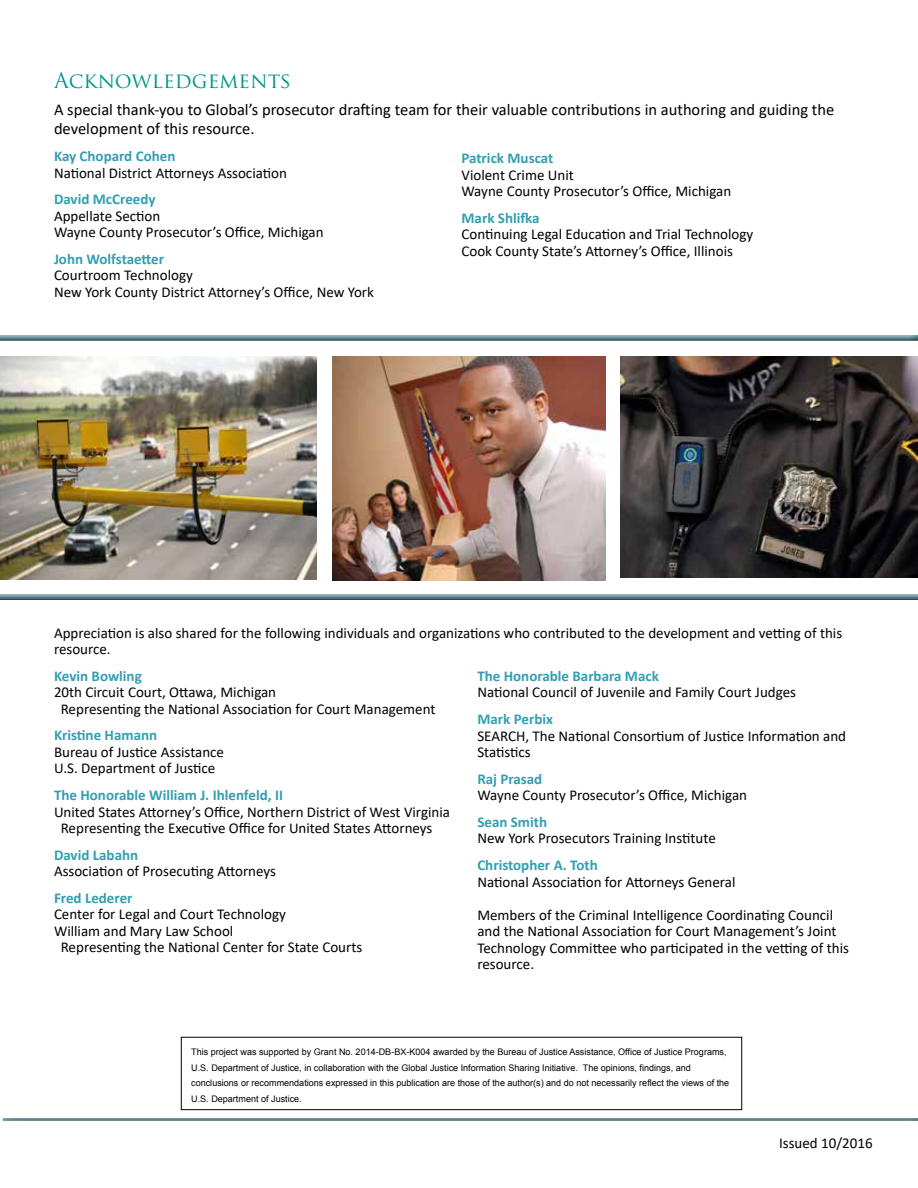
<style>
.page{position:relative;width:918px;height:1188px;background:#fff}
.page>*{position:absolute;margin:0;border:0;box-sizing:border-box;transform-origin:0 0}
.t1{font:21px "Trajan Pro";color:#009688}
.t2{font:16.5px/19.8px "Calibri";color:#000}
.t3{font:15px/16.5px "Calibri";color:#000}
.t4{font:700 15px "Calibri";color:#329eb1}
.t5{font:9px/15.9px "Arial";color:#000}
</style>
<div class="page">
<img style="left:620px;top:357px;width:298px;height:220px">
<img style="left:0;top:357px;width:317px;height:222px">
<div style="left:0;top:335px;width:918px;height:8px;background:#000;opacity:.75"></div>
<div style="left:1px;top:1118px;width:917px;height:6px;background:#000;opacity:.75"></div>
<div style="left:181px;top:1037px;width:561px;height:73px;border:1px solid #000"></div>
<img style="left:332px;top:357px;width:274px;height:224px">
<div style="left:0;top:594px;width:918px;height:8px;background:#000;opacity:.75"></div>
<h1 class="t1" style="left:54px;top:67px;width:239px">Acknowledgements</h1>
<p class="t2" style="left:54px;top:100px;width:782px">A special thank-you to Global’s prosecutor drafting team for their valuable contributions in authoring and guiding the development of this resource.</p>
<p class="t4" style="left:54px;top:145px;width:123px">Kay Chopard Cohen</p>
<p class="t3" style="left:54px;top:165px;width:234px">National District Attorneys Association</p>
<p class="t4" style="left:54px;top:189px;width:103px">David McCreedy</p>
<p class="t3" style="left:54px;top:208px;width:271px">Appellate Section<br>Wayne County Prosecutor’s Office, Michigan</p>
<p class="t4" style="left:54px;top:248px;width:112px">John Wolfstaetter</p>
<p class="t3" style="left:54px;top:268px;width:321px">Courtroom Technology<br>New York County District Attorney’s Office, New York</p>
<p class="t4" style="left:462px;top:148px;width:93px">Patrick Muscat</p>
<p class="t3" style="left:462px;top:167px;width:271px">Violent Crime Unit<br>Wayne County Prosecutor’s Office, Michigan</p>
<p class="t4" style="left:462px;top:207px;width:80px">Mark Shlifka</p>
<p class="t3" style="left:462px;top:227px;width:293px">Continuing Legal Education and Trial Technology<br>Cook County State’s Attorney’s Office, Illinois</p>
<p class="t3" style="left:54px;top:625px;width:790px">Appreciation is also shared for the following individuals and organizations who contributed to the development and vetting of this resource.</p>
<p class="t4" style="left:54px;top:665px;width:89px">Kevin Bowling</p>
<p class="t3" style="left:61px;top:685px;width:376px;text-indent:-7px">20th Circuit Court, Ottawa, Michigan<br>Representing the National Association for Court Management</p>
<p class="t4" style="left:54px;top:725px;width:105px">Kristine Hamann</p>
<p class="t3" style="left:54px;top:744px;width:172px">Bureau of Justice Assistance<br>U.S. Department of Justice</p>
<p class="t4" style="left:54px;top:784px;width:231px">The Honorable William J. Ihlenfeld, II</p>
<p class="t3" style="left:61px;top:804px;width:391px;text-indent:-7px">United States Attorney’s Office, Northern District of West Virginia<br>Representing the Executive Office for United States Attorneys</p>
<p class="t4" style="left:54px;top:844px;width:86px">David Labahn</p>
<p class="t3" style="left:54px;top:864px;width:224px">Association of Prosecuting Attorneys</p>
<p class="t4" style="left:54px;top:887px;width:80px">Fred Lederer</p>
<p class="t3" style="left:54px;top:907px;width:233px">Center for Legal and Court Technology</p>
<p class="t3" style="left:54px;top:923px;width:181px">William and Mary Law School</p>
<p class="t3" style="left:61px;top:940px;width:303px">Representing the National Center for State Courts</p>
<p class="t4" style="left:477px;top:665px;width:183px">The Honorable Barbara Mack</p>
<p class="t3" style="left:477px;top:685px;width:320px">National Council of Juvenile and Family Court Judges</p>
<p class="t4" style="left:477px;top:709px;width:77px">Mark Perbix</p>
<p class="t3" style="left:477px;top:728px;width:370px">SEARCH, The National Consortium of Justice Information and<br>Statistics</p>
<p class="t4" style="left:477px;top:768px;width:66px">Raj Prasad</p>
<p class="t3" style="left:477px;top:788px;width:271px">Wayne County Prosecutor’s Office, Michigan</p>
<p class="t4" style="left:477px;top:811px;width:71px">Sean Smith</p>
<p class="t3" style="left:477px;top:831px;width:240px">New York Prosecutors Training Institute</p>
<p class="t4" style="left:477px;top:854px;width:122px">Christopher A. Toth</p>
<p class="t3" style="left:477px;top:874px;width:260px">National Association for Attorneys General</p>
<p class="t3" style="left:477px;top:907px;width:373px">Members of the Criminal Intelligence Coordinating Council and the National Association for Court Management’s Joint Technology Committee who participated in the vetting of this resource.</p>
<p class="t5" style="left:191px;top:1044px;width:540px">This project was supported by Grant No. 2014-DB-BX-K004 awarded by the Bureau of Justice Assistance, Office of Justice Programs, U.S. Department of Justice, in collaboration with the Global Justice Information Sharing Initiative. The opinions, findings, and conclusions or recommendations expressed in this publication are those of the author(s) and do not necessarily reflect the views of the U.S. Department of Justice.</p>
<p class="t3" style="left:779px;top:1135px;width:95px">Issued 10/2016</p>
</div>
